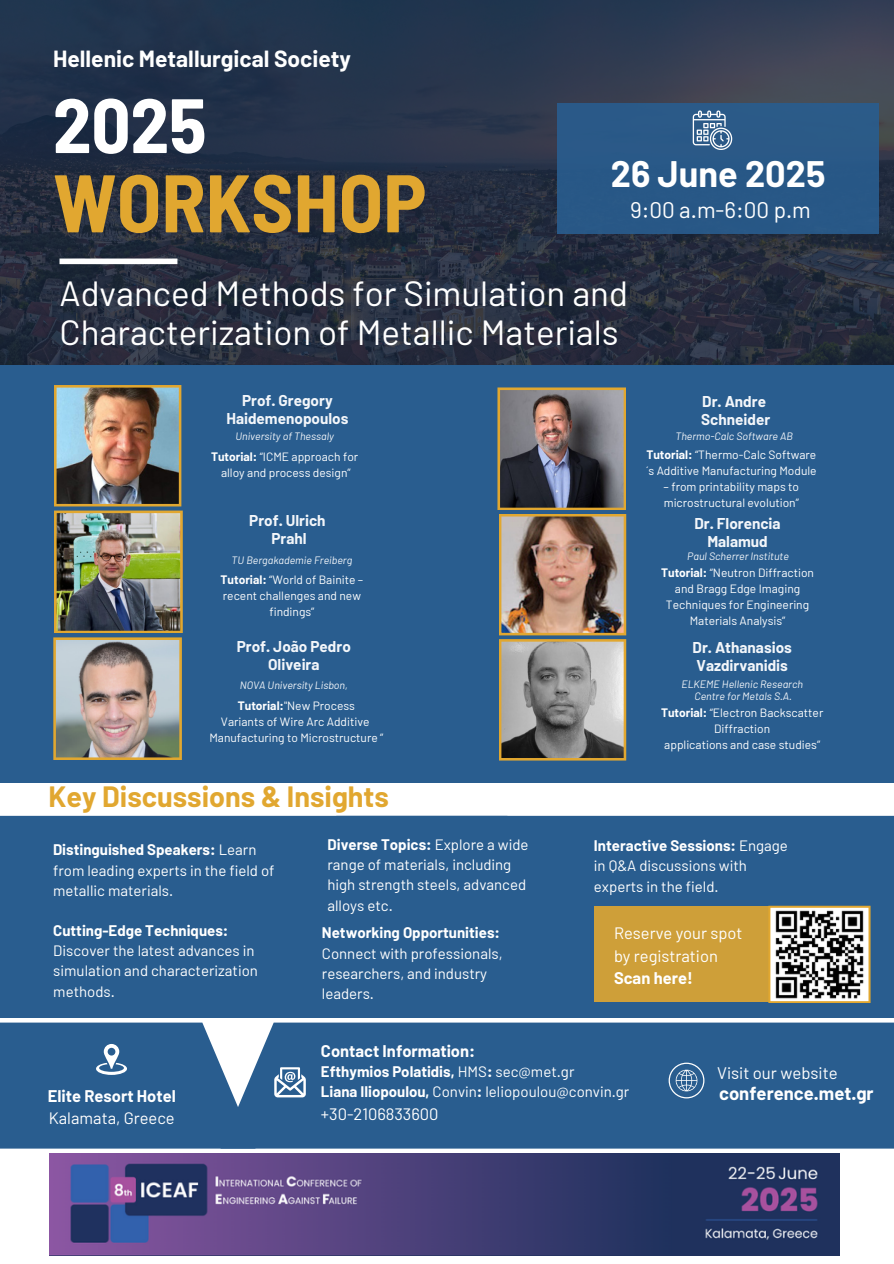
<style>
.page{position:relative;width:894px;height:1264px;background:#fff}
.page>*{position:absolute;margin:0;border:0;box-sizing:border-box;transform-origin:0 0}
.t1{font:700 semi-condensed 81.45px "Barlow";color:#e1a730}
.t2{font:700 semi-condensed 76.8px "Barlow";color:#fff}
.t3{font:700 36px "Barlow";color:#fff}
.t4{font:34.95px/38.2px "Barlow";color:#fff}
.t5{font:700 28.65px "Barlow";color:#e1a730}
.t6{font:700 22.8px "Barlow";color:#fff}
.t7{font:22.5px "Barlow";color:#fff}
.t8{font:700 18.45px "Barlow";color:#fff}
.t9{font:16.8px "Barlow";color:#fff}
.t10{font:16.5px "Barlow";color:#fff}
.t11{font:700 16.5px "Barlow";color:#fff}
.t12{font:700 15.3px/18px "Barlow";color:#f3f6fa;text-align:center}
.t13{font:15px "Barlow";color:#fff}
.t14{font:700 15px "Barlow";color:#fff}
.t15{font:12px/16px "Barlow";color:#fff}
.t16{font:italic 10.65px "Barlow";color:#f3f6fa}
.s1{font-weight:700}
.s2{font-family:"Noto Sans";font-weight:700}
.s3{font-weight:400}
</style>
<div class="page">
<svg style="left:0;top:0;width:893px;height:365px;background:#273144"></svg>
<div style="left:0;top:365px;width:893px;height:417px;background:#295d8f"></div>
<div style="left:557px;top:103px;width:321px;height:130px;background:#295887"></div>
<div style="left:255px;top:1022px;width:638px;height:126px;background:#295d8f"></div>
<div style="left:0;top:815px;width:336px;height:203px;background:#295d8f"></div>
<svg style="left:668px;top:1062px;width:36px;height:36px"></svg>
<div style="left:59px;top:258px;width:118px;height:6px;background:#fff"></div>
<img style="left:53px;top:385px;width:130px;height:375px">
<svg style="left:692px;top:110px;width:40px;height:40px"></svg>
<img style="left:497px;top:387px;width:129px;height:373px">
<svg style="left:274px;top:1067px;width:31px;height:30px"></svg>
<div style="left:336px;top:815px;width:557px;height:203px;background:#295d8f"></div>
<div style="left:593px;top:906px;width:235px;height:96px;background:#ce9f39"></div>
<svg style="left:768px;top:905px;width:102px;height:98px;background:#938f86"></svg>
<div style="left:0;top:1022px;width:255px;height:126px;background:#295d8f"></div>
<svg style="left:96px;top:1044px;width:31px;height:30px"></svg>
<img style="left:50px;top:1153px;width:789px;height:102px">
<p class="t6" style="left:53px;top:44px;width:299px">Hellenic Metallurgical Society</p>
<p class="t2" style="left:53px;top:76px;width:155px">2025</p>
<p class="t1" style="left:53px;top:151px;width:375px">WORKSHOP</p>
<p class="t3" style="left:610px;top:151px;width:216px">26 June 2025</p>
<p class="t7" style="left:629px;top:195px;width:182px">9:00 a.m-6:00 p.m</p>
<p class="t4" style="left:59px;top:273px;width:569px">Advanced Methods for Simulation and<br>Characterization of Metallic Materials</p>
<p class="t12" style="left:226px;top:391px;width:123px">Prof. Gregory<br>Haidemenopoulos</p>
<p class="t16" style="left:235px;top:429px;width:100px">University of Thessaly</p>
<p class="t15" style="left:211px;top:448px;width:149px"><span class="s1">Tutorial:</span> “ICME approach for</p>
<p class="t15" style="left:221px;top:464px;width:131px">alloy and process design”</p>
<p class="t12" style="left:249px;top:511px;width:78px">Prof. Ulrich</p>
<p class="t12" style="left:271px;top:529px;width:37px">Prahl</p>
<p class="t16" style="left:231px;top:553px;width:122px">TU Bergakademie Freiberg</p>
<p class="t15" style="left:220px;top:571px;width:144px"><span class="s1">Tutorial:</span> “World of Bainite –</p>
<p class="t15" style="left:223px;top:587px;width:139px">recent challenges and new</p>
<p class="t15" style="left:269px;top:603px;width:47px">findings”</p>
<p class="t12" style="left:237px;top:637px;width:116px">Prof. João Pedro<br>Oliveira</p>
<h3 class="t16" style="left:239px;top:678px;width:110px">NOVA University Lisbon,</h3>
<p class="t15" style="left:238px;top:697px;width:119px"><span class="s2">Τ</span><span class="s1">utorial:</span>"New Process</p>
<p class="t15" style="left:221px;top:713px;width:150px">Variants of Wire Arc Additive</p>
<p class="t15" style="left:209px;top:729px;width:175px">Manufacturing to Microstructure ”</p>
<p class="t5" style="left:48px;top:778px;width:342px">Key Discussions &amp; Insights</p>
<p class="t12" style="left:702px;top:392px;width:65px">Dr. Andre</p>
<p class="t12" style="left:701px;top:410px;width:71px">Schneider</p>
<p class="t16" style="left:675px;top:429px;width:119px">Thermo-Calc Software AB</p>
<p class="t15" style="left:646px;top:446px;width:172px"><span class="s1">Tutorial:</span> “Thermo-Calc Software ´s Additive Manufacturing Module</p>
<p class="t15" style="left:663px;top:478px;width:137px">– from printability maps to microstructural evolution”</p>
<p class="t12" style="left:694px;top:513px;width:88px">Dr. Florencia<br>Malamud</p>
<p class="t16" style="left:687px;top:549px;width:103px">Paul Scherrer Institute</p>
<p class="t15" style="left:661px;top:563px;width:154px"><span class="s1">Tutorial:</span> “Neutron Diffraction</p>
<p class="t15" style="left:674px;top:579px;width:127px">and Bragg Edge Imaging</p>
<p class="t15" style="left:665px;top:595px;width:145px">Techniques for Engineering</p>
<p class="t15" style="left:689px;top:611px;width:97px">Materials Analysis”</p>
<p class="t12" style="left:692px;top:637px;width:101px;text-align:left">Dr. Athanasios<br>Vazdirvanidis</p>
<p class="t16" style="left:681px;top:677px;width:123px">ELKEME Hellenic Research</p>
<p class="t16" style="left:694px;top:689px;width:99px">Centre for Metals S.A.</p>
<p class="t15" style="left:660px;top:704px;width:164px;text-align:center"><span class="s1">Tutorial:</span> “Electron Backscatter<br>Diffraction</p>
<p class="t15" style="left:664px;top:736px;width:157px">applications and case studies”</p>
<p class="t14" style="left:53px;top:840px;width:205px">Distinguished Speakers: <span class="s3">Learn</span></p>
<p class="t13" style="left:53px;top:860px;width:223px">from leading experts in the field of</p>
<p class="t13" style="left:53px;top:881px;width:122px">metallic materials.</p>
<h2 class="t14" style="left:53px;top:920px;width:176px">Cutting-Edge Techniques:</h2>
<p class="t13" style="left:53px;top:941px;width:203px">Discover the latest advances in</p>
<p class="t13" style="left:53px;top:961px;width:206px">simulation and characterization</p>
<p class="t13" style="left:53px;top:981px;width:63px">methods.</p>
<p class="t11" style="left:48px;top:1085px;width:130px">Elite Resort Hotel</p>
<p class="t10" style="left:49px;top:1107px;width:127px">Kalamata, Greece</p>
<p class="t14" style="left:327px;top:834px;width:202px">Diverse Topics: <span class="s3">Explore a wide</span></p>
<p class="t13" style="left:327px;top:855px;width:185px">range of materials, including</p>
<p class="t13" style="left:327px;top:875px;width:200px">high strength steels, advanced</p>
<p class="t13" style="left:327px;top:895px;width:67px">alloys etc.</p>
<p class="t14" style="left:322px;top:923px;width:179px">Networking Opportunities:</p>
<p class="t13" style="left:322px;top:943px;width:182px">Connect with professionals,</p>
<p class="t13" style="left:322px;top:963px;width:167px">researchers, and industry</p>
<p class="t13" style="left:322px;top:984px;width:54px">leaders.</p>
<p class="t14" style="left:593px;top:836px;width:195px">Interactive Sessions: <span class="s3">Engage</span></p>
<p class="t13" style="left:593px;top:856px;width:154px">in Q&amp;A discussions with</p>
<p class="t13" style="left:593px;top:876px;width:126px">experts in the field.</p>
<p class="t10" style="left:614px;top:922px;width:130px">Reserve your spot</p>
<p class="t10" style="left:614px;top:945px;width:105px">by registration</p>
<p class="t11" style="left:614px;top:967px;width:80px">Scan here!</p>
<p class="t11" style="left:321px;top:1040px;width:156px">Contact Information:</p>
<p class="t14" style="left:321px;top:1062px;width:255px">Efthymios Polatidis, <span class="s3">HMS</span>: <span class="s3">sec@met.gr</span></p>
<p class="t13" style="left:321px;top:1082px;width:310px"><span class="s1">Liana Iliopoulou,</span> Convin<span class="s1">:</span> leliopoulou@convin.gr</p>
<p class="t10" style="left:321px;top:1103px;width:119px">+30-2106833600</p>
<p class="t9" style="left:717px;top:1062px;width:122px">Visit our website</p>
<p class="t8" style="left:718px;top:1081px;width:156px">conference.met.gr</p>
</div>
